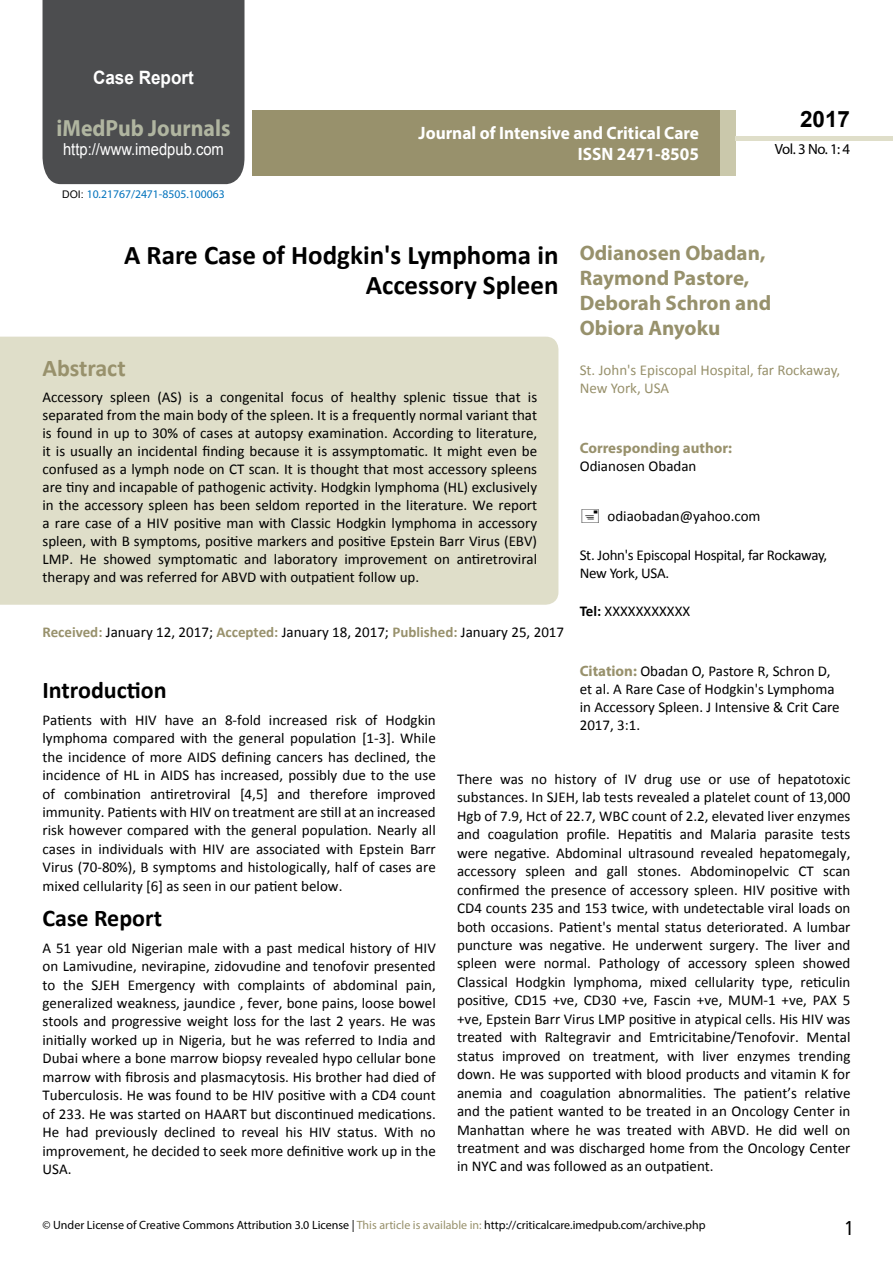
<style>
.page{position:relative;width:893px;height:1263px;background:#fff}
.page>*{position:absolute;margin:0;border:0;box-sizing:border-box;transform-origin:0 0}
.t1{font:700 27px/29.7px "Calibri";color:#000;text-align:right}
.t2{font:25.5px "Tunga";color:#000}
.t3{font:700 24px "Calibri";color:#000}
.t4{font:700 24px "Calibri";color:#98916c}
.t5{font:700 23.4px "Myriad Pro";color:#b0b5a0;scale:.93 1}
.t6{font:700 22.5px "Arial";color:#000}
.t7{font:700 21px/25.2px "Myriad Pro";color:#97916c}
.t8{font:700 18.45px "Arial";color:#fff;scale:.93 1}
.t9{font:700 18px/21.6px "Myriad Pro";color:#fff;text-align:right;scale:.96 1}
.t10{font:16.5px "Arial";color:#fff;scale:.89 1}
.t11{font:15px/18.5px "Calibri";color:#000;text-align:justify}
.t12{font:15px/18px "Calibri";letter-spacing:-.02em;color:#000}
.t13{font:15px/18px "Calibri";color:#98916c}
.t14{font:700 15px "Myriad Pro";color:#98916c}
.t15{font:14.85px "Myriad Pro";color:#000}
.t16{font:12px "Myriad Pro";color:#000}
.t17{font:11.7px "Myriad Pro";color:#0072bc}
.s1{font-family:"Arial";font-size:10.5px;color:#000}
.s2{font-weight:700;color:#98916c}
.s3{font-weight:700}
.s4{font-family:"Myriad Pro";font-weight:700;color:#98916c}
.s5{color:#98916c}
</style>
<div class="page">
<div style="left:252px;top:110px;width:469px;height:66px;background:#98916c"></div>
<div style="left:720px;top:110px;width:16px;height:66px;background:#cac8ab"></div>
<div style="left:43px;top:0;width:201px;height:184px;background:#4c4d4f"></div>
<hr style="left:736px;top:137px;width:157px;height:4px;background:#dfdec9">
<div style="left:0;top:337px;width:558px;height:268px;background:#dfdec9"></div>
<p class="t8" style="left:93px;top:65px;width:110px">Case Report</p>
<h3 class="t5" style="left:57px;top:113px;width:188px">iMedPub Journals</h3>
<h3 class="t6" style="left:800px;top:104px;width:52px">2017</h3>
<p class="t15" style="left:775px;top:140px;width:77px">Vol. 3 No. 1: 4</p>
<p class="t9" style="left:419px;top:121px;width:294px">Journal of Intensive and Critical Care<br>ISSN 2471-8505</p>
<p class="t10" style="left:63px;top:138px;width:182px">http://www.imedpub.com</p>
<p class="t17" style="left:62px;top:187px;width:164px"><span class="s1">DOI:</span> 10.21767/2471-8505.100063</p>
<h1 class="t1" style="left:124px;top:241px;width:436px">A Rare Case of Hodgkin's Lymphoma in<br>Accessory Spleen</h1>
<h3 class="t4" style="left:43px;top:353px;width:85px">Abstract</h3>
<p class="t11" style="left:43px;top:388px;width:496px;line-height:18px">Accessory spleen (AS) is a congenital focus of healthy splenic tissue that is separated from the main body of the spleen. It is a frequently normal variant that is found in up to 30% of cases at autopsy examination. According to literature, it is usually an incidental finding because it is assymptomatic. It might even be confused as a lymph node on CT scan. It is thought that most accessory spleens are tiny and incapable of pathogenic activity. Hodgkin lymphoma (HL) exclusively in the accessory spleen has been seldom reported in the literature. We report a rare case of a HIV positive man with Classic Hodgkin lymphoma in accessory spleen, with B symptoms, positive markers and positive Epstein Barr Virus (EBV)<br>LMP. He showed symptomatic and laboratory improvement on antiretroviral therapy and was referred for ABVD with outpatient follow up.</p>
<p class="t11" style="left:43px;top:623px;width:523px"><span class="s2">Received:</span> January 12, 2017; <span class="s2">Accepted:</span> January 18, 2017; <span class="s2">Published:</span> January 25, 2017</p>
<h3 class="t7" style="left:580px;top:239px;width:193px">Odianosen Obadan,<br>Raymond Pastore,<br>Deborah Schron and<br>Obiora Anyoku</h3>
<p class="t13" style="left:580px;top:361px;width:262px">St. John's Episcopal Hospital, far Rockaway,<br>New York, USA</p>
<p class="t14" style="left:580px;top:438px;width:154px">Corresponding author:</p>
<p class="t11" style="left:580px;top:457px;width:118px">Odianosen Obadan</p>
<p class="t11" style="left:607px;top:506px;width:155px">odiaobadan@yahoo.com</p>
<p class="t12" style="left:580px;top:546px;width:249px">St. John's Episcopal Hospital, far Rockaway,<br>New York, USA.</p>
<p class="t11" style="left:580px;top:601px;width:112px"><span class="s3">Tel:</span> XXXXXXXXXXX</p>
<h3 class="t3" style="left:43px;top:674px;width:126px">Introduction</h3>
<p class="t11" style="left:43px;top:710px;width:395px">Patients with HIV have an 8-fold increased risk of Hodgkin lymphoma compared with the general population [1-3]. While the incidence of more AIDS defining cancers has declined, the incidence of HL in AIDS has increased, possibly due to the use of combination antiretroviral [4,5] and therefore improved immunity. Patients with HIV on treatment are still at an increased risk however compared with the general population. Nearly all cases in individuals with HIV are associated with Epstein Barr Virus (70-80%), B symptoms and histologically, half of cases are mixed cellularity [6] as seen in our patient below.</p>
<h3 class="t3" style="left:43px;top:902px;width:121px">Case Report</h3>
<p class="t11" style="left:43px;top:938px;width:395px">A 51 year old Nigerian male with a past medical history of HIV on Lamivudine, nevirapine, zidovudine and tenofovir presented to the SJEH Emergency with complaints of abdominal pain, generalized weakness, jaundice , fever, bone pains, loose bowel stools and progressive weight loss for the last 2 years. He was initially worked up in Nigeria, but he was referred to India and Dubai where a bone marrow biopsy revealed hypo cellular bone marrow with fibrosis and plasmacytosis. His brother had died of Tuberculosis. He was found to be HIV positive with a CD4 count of 233. He was started on HAART but discontinued medications.<br>He had previously declined to reveal his HIV status. With no improvement, he decided to seek more definitive work up in the USA.</p>
<p class="t11" style="left:580px;top:662px;width:261px;line-height:18px;text-align:left"><span class="s4">Citation:</span> Obadan O, Pastore R, Schron D, et al. A Rare Case of Hodgkin's Lymphoma in Accessory Spleen. J Intensive &amp; Crit Care 2017, 3:1.</p>
<p class="t11" style="left:457px;top:770px;width:395px">There was no history of IV drug use or use of hepatotoxic substances. In SJEH, lab tests revealed a platelet count of 13,000<br>Hgb of 7.9, Hct of 22.7, WBC count of 2.2, elevated liver enzymes and coagulation profile. Hepatitis and Malaria parasite tests were negative. Abdominal ultrasound revealed hepatomegaly, accessory spleen and gall stones. Abdominopelvic CT scan confirmed the presence of accessory spleen. HIV positive with CD4 counts 235 and 153 twice, with undetectable viral loads on both occasions. Patient's mental status deteriorated. A lumbar puncture was negative. He underwent surgery. The liver and spleen were normal. Pathology of accessory spleen showed Classical Hodgkin lymphoma, mixed cellularity type, reticulin positive, CD15 +ve, CD30 +ve, Fascin +ve, MUM-1 +ve, PAX 5 +ve, Epstein Barr Virus LMP positive in atypical cells. His HIV was treated with Raltegravir and Emtricitabine/Tenofovir. Mental status improved on treatment, with liver enzymes trending down. He was supported with blood products and vitamin K for anemia and coagulation abnormalities. The patient’s relative and the patient wanted to be treated in an Oncology Center in Manhattan where he was treated with ABVD. He did well on treatment and was discharged home from the Oncology Center in NYC and was followed as an outpatient.</p>
<p class="t16" style="left:43px;top:1218px;width:664px">© Under License of Creative Commons Attribution 3.0 License | <span class="s5">This article is available in:</span> http://criticalcare.imedpub.com/archive.php</p>
<h2 class="t2" style="left:845px;top:1211px;width:9px">1</h2>
</div>
